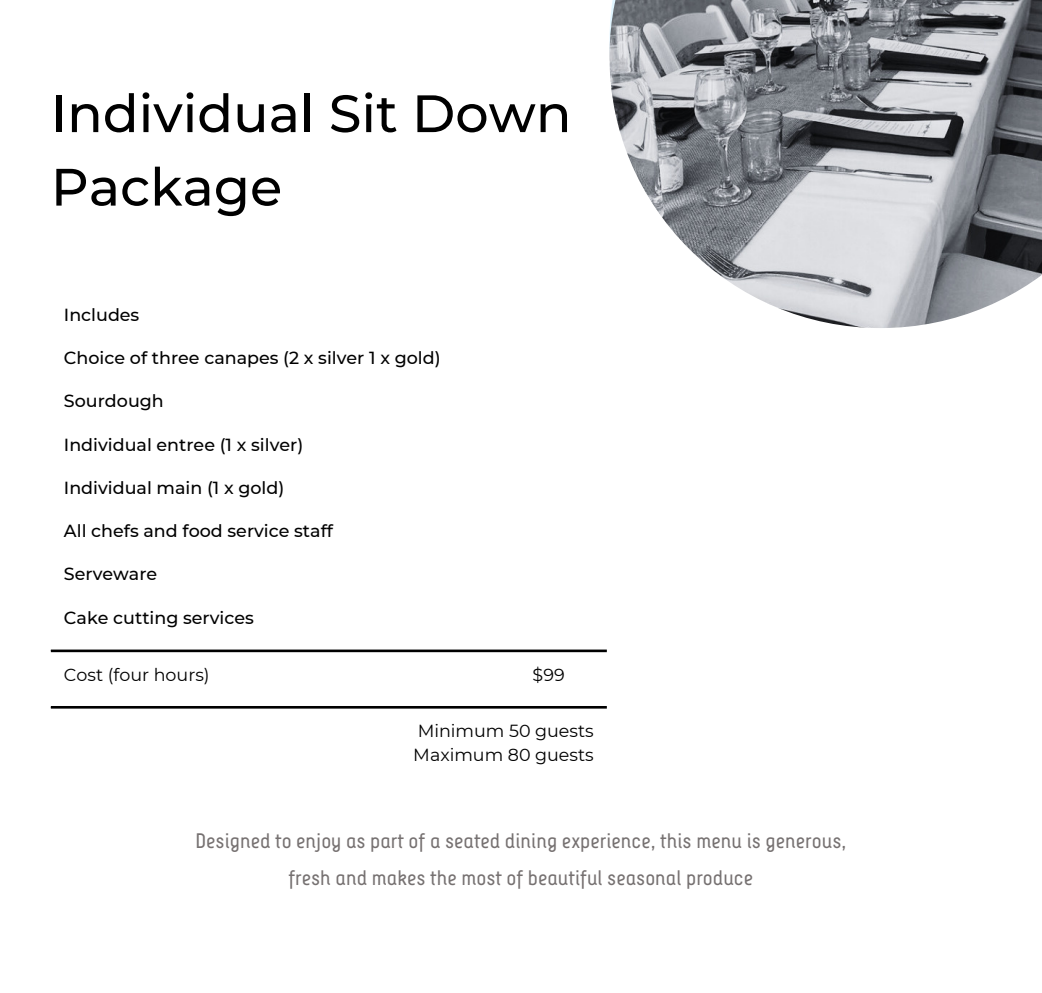
<style>
.page{position:relative;width:1042px;height:993px;background:#fff}
.page>*{position:absolute;margin:0;border:0;box-sizing:border-box;transform-origin:0 0}
.t1{font:500 52.5px "Montserrat";color:#000}
.t2{font:21px/36.8px "Decima";color:#767171;text-align:center}
.t3{font:500 17.5px "Montserrat";color:#000}
.t4{font:17.5px "Montserrat";color:#000}
</style>
<div class="page">
<hr style="left:51px;top:649px;width:555px;height:3px;background:#000">
<hr style="left:51px;top:705px;width:555px;height:3px;background:#000">
<img style="left:609px;top:0;width:432px;height:328px">
<p class="t1" style="left:51px;top:81px;width:522px">Individual Sit Down</p>
<p class="t1" style="left:51px;top:155px;width:233px">Package</p>
<p class="t3" style="left:64px;top:303px;width:77px">Includes</p>
<p class="t3" style="left:64px;top:347px;width:378px">Choice of three canapes (2 x silver 1 x gold)</p>
<p class="t3" style="left:64px;top:390px;width:101px">Sourdough</p>
<p class="t3" style="left:64px;top:433px;width:241px">Individual entree (1 x silver)</p>
<p class="t3" style="left:64px;top:477px;width:222px">Individual main (1 x gold)</p>
<p class="t3" style="left:64px;top:520px;width:270px">All chefs and food service staff</p>
<p class="t3" style="left:64px;top:563px;width:95px">Serveware</p>
<p class="t3" style="left:64px;top:606px;width:191px">Cake cutting services</p>
<p class="t4" style="left:64px;top:663px;width:147px">Cost (four hours)</p>
<p class="t4" style="left:532px;top:663px;width:34px">$99</p>
<p class="t4" style="left:417px;top:720px;width:177px">Minimum 50 guests</p>
<p class="t4" style="left:413px;top:743px;width:182px">Maximum 80 guests</p>
<p class="t2" style="left:195px;top:823px;width:652px">Designed to enjoy as part of a seated dining experience, this menu is generous, fresh and makes the most of beautiful seasonal produce</p>
</div>
